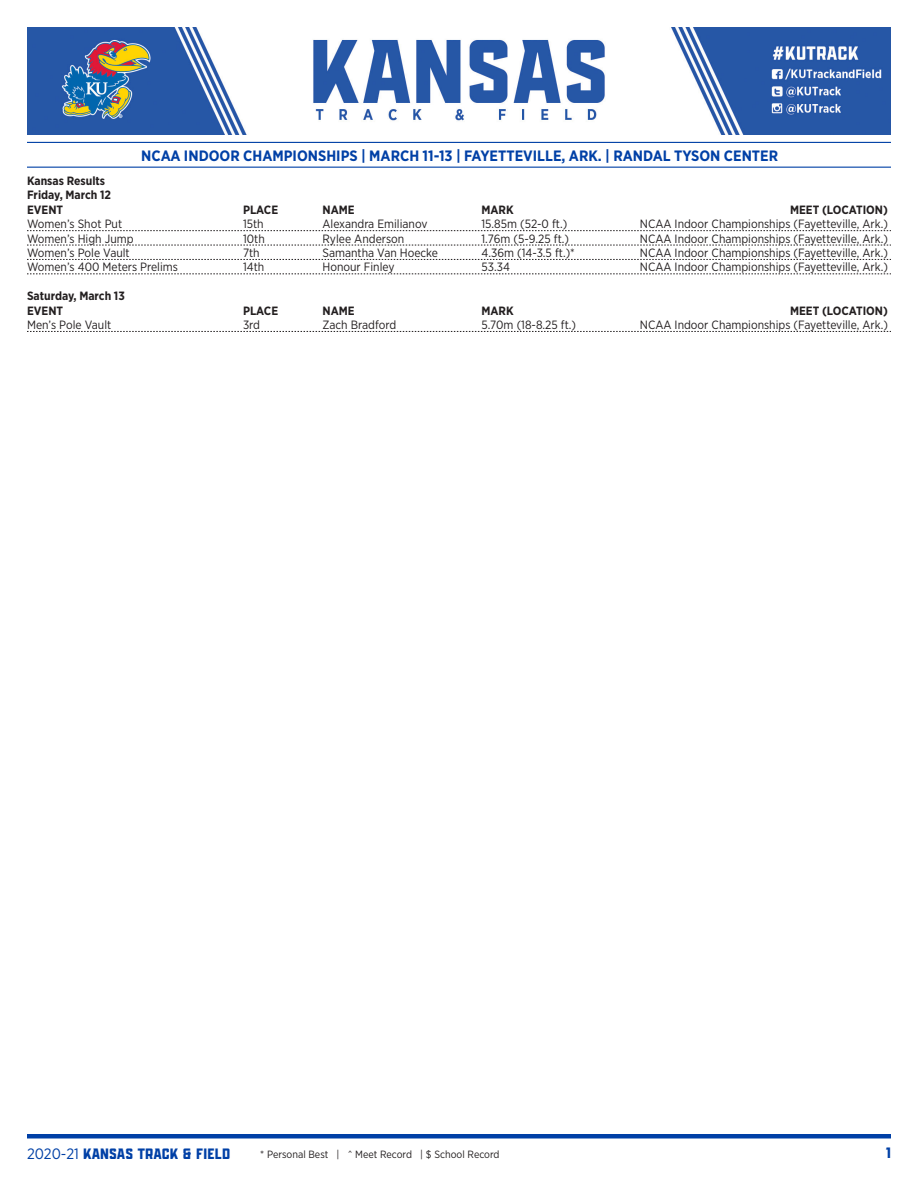
<style>
.page{position:relative;width:918px;height:1188px;background:#fff}
.page>*{position:absolute;margin:0;border:0;box-sizing:border-box;transform-origin:0 0}
.t1{font:700 15px "Gotham Narrow";color:#0040a6}
.t2{font:15px "Jawbreak Sans";color:#0040a6}
.t3{font:12px "Gotham Narrow";color:#231f20}
.t4{font:700 12px "Gotham Narrow";color:#231f20}
.t5{font:10.5px "Gotham Narrow";color:#231f20}
.s1{font-family:"Gotham Narrow"}
</style>
<div class="page">
<img style="left:27px;top:27px;width:864px;height:108px">
<hr style="left:27px;top:1134px;width:864px;height:4px;background:#0040a6">
<hr style="left:27px;top:167px;width:864px;height:1px;background:#0040a6">
<hr style="left:27px;top:142px;width:864px;height:1px;background:#0040a6">
<svg style="left:27px;top:230px;width:864px;height:1px"></svg>
<svg style="left:27px;top:245px;width:864px;height:1px"></svg>
<svg style="left:27px;top:259px;width:864px;height:1px"></svg>
<svg style="left:27px;top:274px;width:864px;height:1px"></svg>
<svg style="left:27px;top:331px;width:864px;height:1px"></svg>
<p class="t1" style="left:141px;top:146px;width:639px">NCAA INDOOR CHAMPIONSHIPS | MARCH 11-13 | FAYETTEVILLE, ARK. | RANDAL TYSON CENTER</p>
<p class="t4" style="left:27px;top:173px;width:80px">Kansas Results</p>
<p class="t4" style="left:27px;top:188px;width:86px">Friday, March 12</p>
<p class="t4" style="left:27px;top:202px;width:38px">EVENT</p>
<p class="t4" style="left:243px;top:202px;width:37px">PLACE</p>
<p class="t4" style="left:322px;top:202px;width:34px">NAME</p>
<p class="t4" style="left:482px;top:202px;width:34px">MARK</p>
<p class="t4" style="left:790px;top:202px;width:99px">MEET (LOCATION)</p>
<p class="t3" style="left:27px;top:217px;width:97px">Women’s Shot Put</p>
<p class="t3" style="left:243px;top:217px;width:22px">15th</p>
<p class="t3" style="left:322px;top:217px;width:106px">Alexandra Emilianov</p>
<p class="t3" style="left:482px;top:217px;width:87px">15.85m (52-0 ft.)</p>
<p class="t3" style="left:640px;top:217px;width:250px">NCAA Indoor Championships (Fayetteville, Ark.)</p>
<p class="t3" style="left:27px;top:231px;width:108px">Women’s High Jump</p>
<p class="t3" style="left:243px;top:231px;width:23px">10th</p>
<p class="t3" style="left:322px;top:231px;width:83px">Rylee Anderson</p>
<p class="t3" style="left:482px;top:231px;width:89px">1.76m (5-9.25 ft.)</p>
<p class="t3" style="left:640px;top:231px;width:250px">NCAA Indoor Championships (Fayetteville, Ark.)</p>
<p class="t3" style="left:27px;top:245px;width:104px">Women’s Pole Vault</p>
<p class="t3" style="left:243px;top:245px;width:18px">7th</p>
<p class="t3" style="left:322px;top:245px;width:117px">Samantha Van Hoecke</p>
<p class="t3" style="left:482px;top:245px;width:95px">4.36m (14-3.5 ft.)*</p>
<p class="t3" style="left:640px;top:245px;width:250px">NCAA Indoor Championships (Fayetteville, Ark.)</p>
<p class="t3" style="left:27px;top:260px;width:152px">Women’s 400 Meters Prelims</p>
<p class="t3" style="left:243px;top:260px;width:23px">14th</p>
<p class="t3" style="left:322px;top:260px;width:74px">Honour Finley</p>
<p class="t3" style="left:482px;top:260px;width:30px">53.34</p>
<p class="t3" style="left:640px;top:260px;width:250px">NCAA Indoor Championships (Fayetteville, Ark.)</p>
<p class="t4" style="left:27px;top:288px;width:99px">Saturday, March 13</p>
<p class="t4" style="left:27px;top:303px;width:38px">EVENT</p>
<p class="t4" style="left:243px;top:303px;width:37px">PLACE</p>
<p class="t4" style="left:322px;top:303px;width:34px">NAME</p>
<p class="t4" style="left:482px;top:303px;width:34px">MARK</p>
<p class="t4" style="left:790px;top:303px;width:99px">MEET (LOCATION)</p>
<p class="t3" style="left:27px;top:317px;width:86px">Men’s Pole Vault</p>
<p class="t3" style="left:243px;top:317px;width:19px">3rd</p>
<p class="t3" style="left:322px;top:317px;width:75px">Zach Bradford</p>
<p class="t3" style="left:482px;top:317px;width:96px">5.70m (18-8.25 ft.)</p>
<p class="t3" style="left:640px;top:317px;width:250px">NCAA Indoor Championships (Fayetteville, Ark.)</p>
<p class="t2" style="left:27px;top:1145px;width:205px"><span class="s1">2020-21</span> KANSAS TRACK &amp; FIELD</p>
<p class="t2" style="left:886px;top:1144px;width:7px">1</p>
<p class="t5" style="left:260px;top:1148px;width:241px">* Personal Best | ^ Meet Record | $ School Record</p>
</div>
